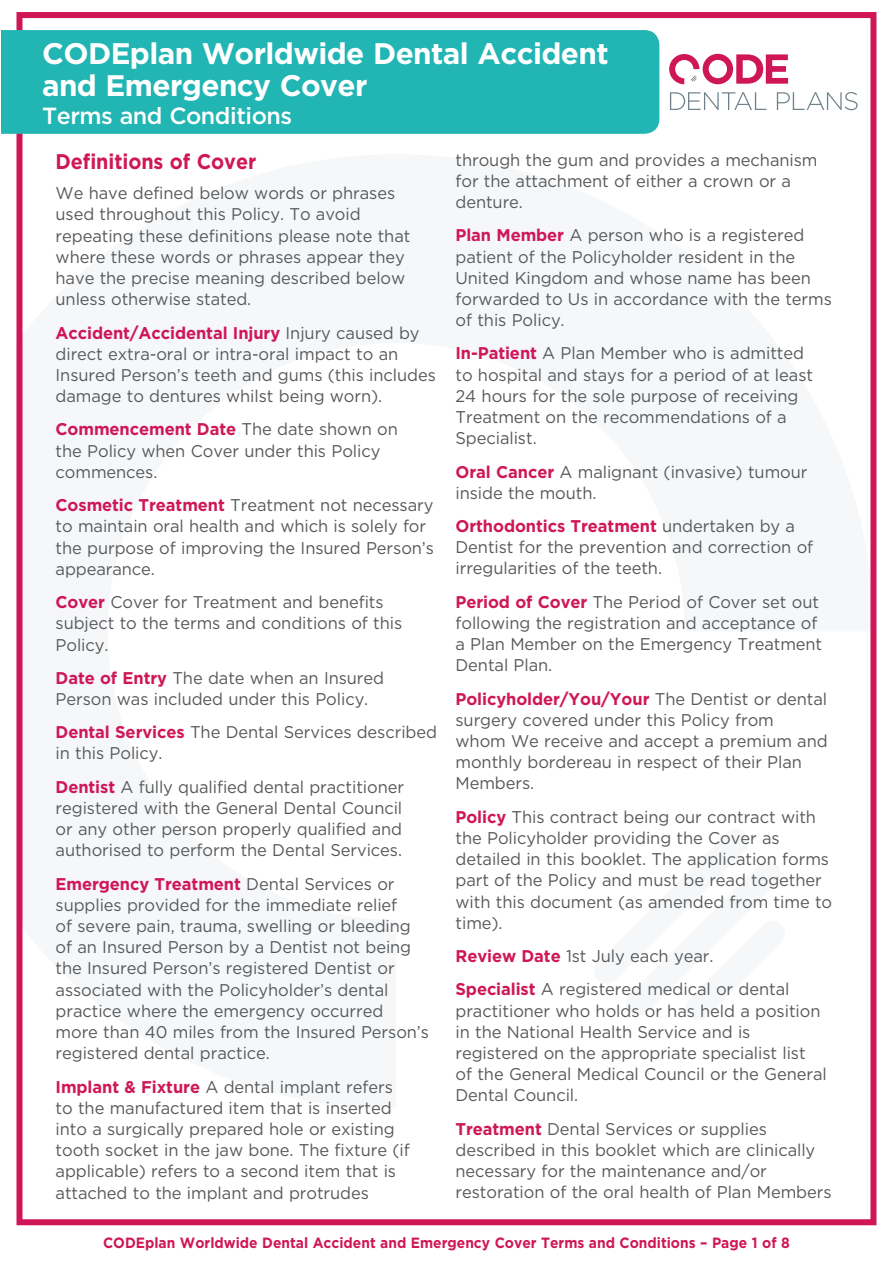
<style>
.page{position:relative;width:893px;height:1263px;background:#fff}
.page>*{position:absolute;margin:0;border:0;box-sizing:border-box;transform-origin:0 0}
.t1{font:700 29.7px/31.8px "Gotham";letter-spacing:-.02em;color:#fff}
.t2{font:500 23.4px "Gotham";letter-spacing:-.02em;color:#fff}
.t3{font:700 21.15px "Gotham";letter-spacing:-.005em;color:#cf1757;scale:.93 1}
.t4{font:16.95px/21.1px "Gotham";letter-spacing:-.005em;color:#57585a}
.t5{font:700 14.85px "Gotham";color:#cf1757;scale:.93 1}
.s1{font-weight:700;color:#cf1757}
</style>
<div class="page">
<div style="left:16px;top:12px;width:860px;height:1213px;border:6px solid #cf1757"></div>
<div style="left:1px;top:30px;width:658px;height:104px;background:#21b5b4"></div>
<svg style="left:669px;top:54px;width:119px;height:30px"></svg>
<svg style="left:670px;top:92px;width:97px;height:18px"></svg>
<svg style="left:777px;top:92px;width:81px;height:18px"></svg>
<h1 class="t1" style="left:42px;top:38px;width:568px">CODEplan Worldwide Dental Accident and Emergency Cover</h1>
<h2 class="t2" style="left:42px;top:100px;width:252px">Terms and Conditions</h2>
<p class="t3" style="left:56px;top:147px;width:217px">Definitions of Cover</p>
<p class="t4" style="left:56px;top:182px;width:356px">We have defined below words or phrases used throughout this Policy. To avoid repeating these definitions please note that where these words or phrases appear they have the precise meaning described below unless otherwise stated.</p>
<p class="t4" style="left:56px;top:322px;width:382px"><span class="s1">Accident/Accidental Injury</span> Injury caused by direct extra-oral or intra-oral impact to an Insured Person’s teeth and gums (this includes damage to dentures whilst being worn).</p>
<p class="t4" style="left:56px;top:419px;width:344px"><span class="s1">Commencement Date</span> The date shown on the Policy when Cover under this Policy commences.</p>
<p class="t4" style="left:56px;top:494px;width:380px"><span class="s1">Cosmetic Treatment</span> Treatment not necessary to maintain oral health and which is solely for the purpose of improving the Insured Person’s appearance.</p>
<p class="t4" style="left:56px;top:591px;width:348px"><span class="s1">Cover</span> Cover for Treatment and benefits subject to the terms and conditions of this<br>Policy.</p>
<p class="t4" style="left:56px;top:667px;width:330px"><span class="s1">Date of Entry</span> The date when an Insured<br>Person was included under this Policy.</p>
<p class="t4" style="left:56px;top:721px;width:383px"><span class="s1">Dental Services</span> The Dental Services described in this Policy.</p>
<p class="t4" style="left:56px;top:776px;width:350px;text-align:justify"><span class="s1">Dentist</span> A fully qualified dental practitioner registered with the General Dental Council or any other person properly qualified and authorised to perform the Dental Services.</p>
<p class="t4" style="left:56px;top:873px;width:375px"><span class="s1">Emergency Treatment</span> Dental Services or supplies provided for the immediate relief<br>of severe pain, trauma, swelling or bleeding of an Insured Person by a Dentist not being the Insured Person’s registered Dentist or associated with the Policyholder’s dental practice where the emergency occurred more than 40 miles from the Insured Person’s registered dental practice.</p>
<p class="t4" style="left:56px;top:1076px;width:356px"><span class="s1">Implant &amp; Fixture</span> A dental implant refers to the manufactured item that is inserted into a surgically prepared hole or existing tooth socket in the jaw bone. The fixture (if applicable) refers to a second item that is attached to the implant and protrudes</p>
<p class="t4" style="left:455px;top:149px;width:363px">through the gum and provides a mechanism for the attachment of either a crown or a denture.</p>
<p class="t4" style="left:455px;top:224px;width:378px"><span class="s1">Plan Member</span> A person who is a registered patient of the Policyholder resident in the United Kingdom and whose name has been forwarded to Us in accordance with the terms of this Policy.</p>
<p class="t4" style="left:455px;top:342px;width:359px"><span class="s1">In-Patient</span> A Plan Member who is admitted to hospital and stays for a period of at least 24 hours for the sole purpose of receiving Treatment on the recommendations of a Specialist.</p>
<p class="t4" style="left:455px;top:461px;width:354px"><span class="s1">Oral Cancer</span> A malignant (invasive) tumour inside the mouth.</p>
<p class="t4" style="left:455px;top:515px;width:359px"><span class="s1">Orthodontics Treatment</span> undertaken by a<br>Dentist for the prevention and correction of irregularities of the teeth.</p>
<p class="t4" style="left:455px;top:591px;width:368px"><span class="s1">Period of Cover</span> The Period of Cover set out following the registration and acceptance of a Plan Member on the Emergency Treatment Dental Plan.</p>
<p class="t4" style="left:455px;top:688px;width:374px"><span class="s1">Policyholder/You/Your</span> The Dentist or dental surgery covered under this Policy from whom We receive and accept a premium and monthly bordereau in respect of their Plan Members.</p>
<p class="t4" style="left:455px;top:806px;width:378px"><span class="s1">Policy</span> This contract being our contract with the Policyholder providing the Cover as detailed in this booklet. The application forms part of the Policy and must be read together with this document (as amended from time to time).</p>
<p class="t4" style="left:455px;top:939px;width:335px;line-height:33.3px"><span class="s1">Review Date</span> 1st July each year.<br><span class="s1">Specialist</span> A registered medical or dental</p>
<p class="t4" style="left:455px;top:999px;width:373px">practitioner who holds or has held a position in the National Health Service and is registered on the appropriate specialist list<br>of the General Medical Council or the General Dental Council.</p>
<p class="t4" style="left:455px;top:1118px;width:377px"><span class="s1">Treatment</span> Dental Services or supplies described in this booklet which are clinically necessary for the maintenance and/or restoration of the oral health of Plan Members</p>
<p class="t5" style="left:103px;top:1233px;width:740px">CODEplan Worldwide Dental Accident and Emergency Cover Terms and Conditions – Page 1 of 8</p>
</div>
